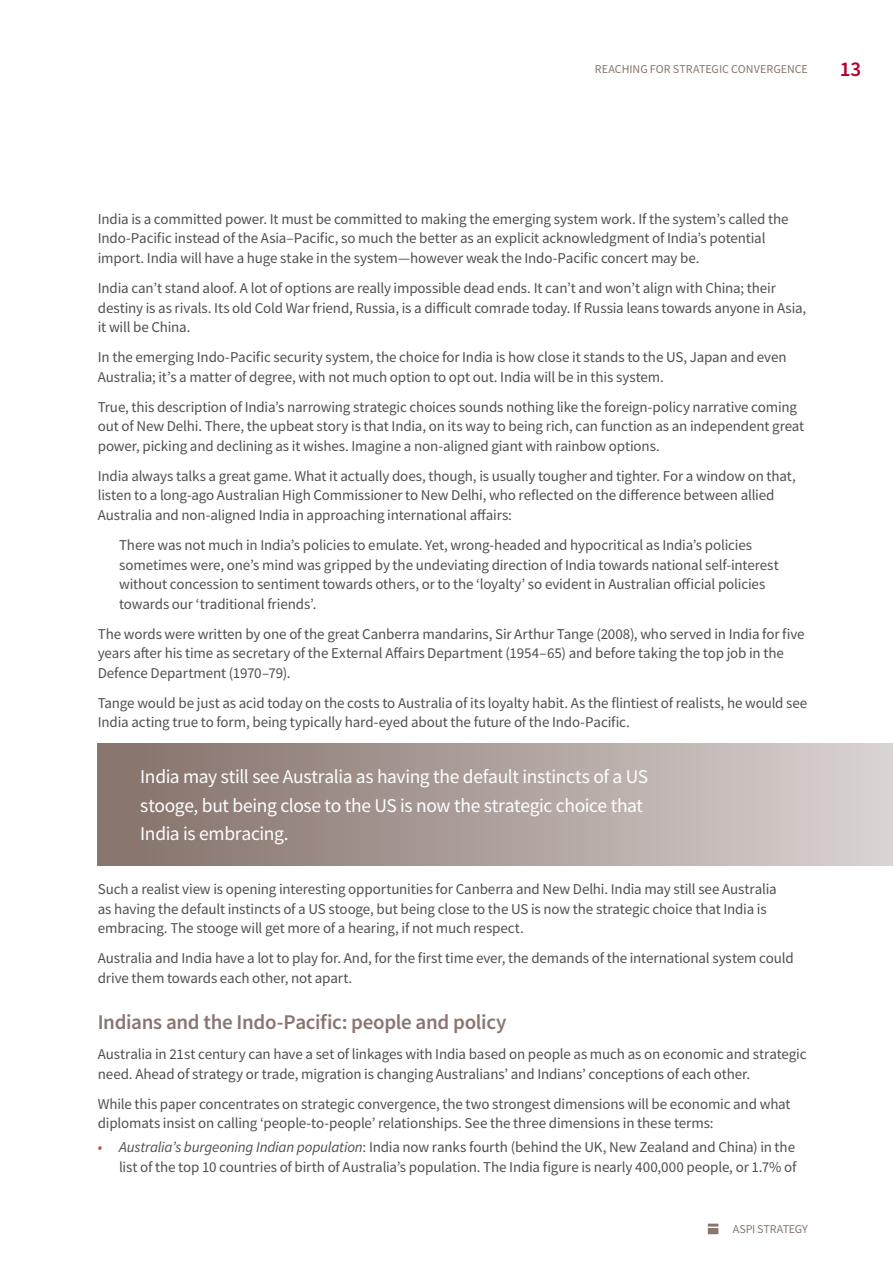
<style>
.page{position:relative;width:893px;height:1263px;background:#fff}
.page>*{position:absolute;margin:0;border:0;box-sizing:border-box;transform-origin:0 0}
.t1{font:600 21px "Source Sans Pro";letter-spacing:-.015em;color:#89766f}
.t2{font:600 21px "Source Sans Pro";color:#b3002d}
.t3{font:19.5px/28.5px "Source Sans Pro";letter-spacing:-.02em;color:#fff}
.Text{font:15px/19.5px "Source Sans Pro";letter-spacing:-.01em;color:#504f53}
.Text_Indented{font:15px/19.5px "Source Sans Pro";letter-spacing:-.01em;color:#504f53}
.t4{font:12px "Source Sans Pro";letter-spacing:-.015em;color:#89766f}
.s1{font-style:italic;color:#c1424a}
.s2{font-style:italic}
</style>
<div class="page">
<svg style="left:708px;top:1223px;width:10px;height:11px"></svg>
<div style="left:98px;top:743px;width:795px;height:123px;background:linear-gradient(to right,#837068,#d9d3d1)"></div>
<p class="t4" style="left:595px;top:61px;width:15px">Reaching</p>
<p class="t4" style="left:650px;top:61px;width:8px">for</p>
<p class="t4" style="left:673px;top:61px;width:8px">strategic</p>
<p class="t4" style="left:731px;top:61px;width:8px">convergence</p>
<h1 class="t2" style="left:840px;top:55px;width:23px">13</h1>
<p class="Text" style="left:98px;top:209px;width:692px">India is a committed power. It must be committed to making the emerging system work. If the system’s called the<br>Indo-Pacific instead of the Asia–Pacific, so much the better as an explicit acknowledgment of India’s potential import. India will have a huge stake in the system—however weak the Indo-Pacific concert may be.</p>
<p class="Text" style="left:98px;top:278px;width:710px">India can’t stand aloof. A lot of options are really impossible dead ends. It can’t and won’t align with China; their destiny is as rivals. Its old Cold War friend, Russia, is a difficult comrade today. If Russia leans towards anyone in Asia, it will be China.</p>
<p class="Text" style="left:98px;top:347px;width:690px">In the emerging Indo-Pacific security system, the choice for India is how close it stands to the US, Japan and even<br>Australia; it’s a matter of degree, with not much option to opt out. India will be in this system.</p>
<p class="Text" style="left:98px;top:397px;width:708px">True, this description of India’s narrowing strategic choices sounds nothing like the foreign-policy narrative coming out of New Delhi. There, the upbeat story is that India, on its way to being rich, can function as an independent great power, picking and declining as it wishes. Imagine a non-aligned giant with rainbow options.</p>
<p class="Text" style="left:98px;top:466px;width:699px">India always talks a great game. What it actually does, though, is usually tougher and tighter. For a window on that, listen to a long-ago Australian High Commissioner to New Delhi, who reflected on the difference between allied<br>Australia and non-aligned India in approaching international affairs:</p>
<p class="Text_Indented" style="left:119px;top:535px;width:661px">There was not much in India’s policies to emulate. Yet, wrong-headed and hypocritical as India’s policies sometimes were, one’s mind was gripped by the undeviating direction of India towards national self-interest without concession to sentiment towards others, or to the ‘loyalty’ so evident in Australian official policies towards our ‘traditional friends’.</p>
<p class="Text" style="left:98px;top:624px;width:708px">The words were written by one of the great Canberra mandarins, Sir Arthur Tange (2008), who served in India for five years after his time as secretary of the External Affairs Department (1954–65) and before taking the top job in the<br>Defence Department (1970–79).</p>
<p class="Text" style="left:98px;top:693px;width:711px">Tange would be just as acid today on the costs to Australia of its loyalty habit. As the flintiest of realists, he would see<br>India acting true to form, being typically hard-eyed about the future of the Indo-Pacific.</p>
<h2 class="t3" style="left:140px;top:762px;width:509px">India may still see Australia as having the default instincts of a US stooge, but being close to the US is now the strategic choice that<br>India is embracing.</h2>
<p class="Text" style="left:98px;top:879px;width:680px">Such a realist view is opening interesting opportunities for Canberra and New Delhi. India may still see Australia as having the default instincts of a US stooge, but being close to the US is now the strategic choice that India is embracing. The stooge will get more of a hearing, if not much respect.</p>
<p class="Text" style="left:98px;top:948px;width:697px">Australia and India have a lot to play for. And, for the first time ever, the demands of the international system could drive them towards each other, not apart.</p>
<h2 class="t1" style="left:98px;top:1008px;width:410px">Indians and the Indo-Pacific: people and policy</h2>
<p class="Text" style="left:98px;top:1044px;width:710px">Australia in 21st century can have a set of linkages with India based on people as much as on economic and strategic need. Ahead of strategy or trade, migration is changing Australians’ and Indians’ conceptions of each other.</p>
<p class="Text" style="left:98px;top:1094px;width:694px">While this paper concentrates on strategic convergence, the two strongest dimensions will be economic and what diplomats insist on calling ‘people-to-people’ relationships. See the three dimensions in these terms:</p>
<p class="Text_Indented" style="left:98px;top:1137px;width:700px;text-align:right"><span class="s1">•</span> <span class="s2">Australia’s burgeoning Indian population</span>: India now ranks fourth (behind the UK, New Zealand and China) in the list of the top 10 countries of birth of Australia’s population. The India figure is nearly 400,000 people, or 1.7% of</p>
<p class="t4" style="left:733px;top:1221px;width:77px">ASPI STRATEGY</p>
</div>
